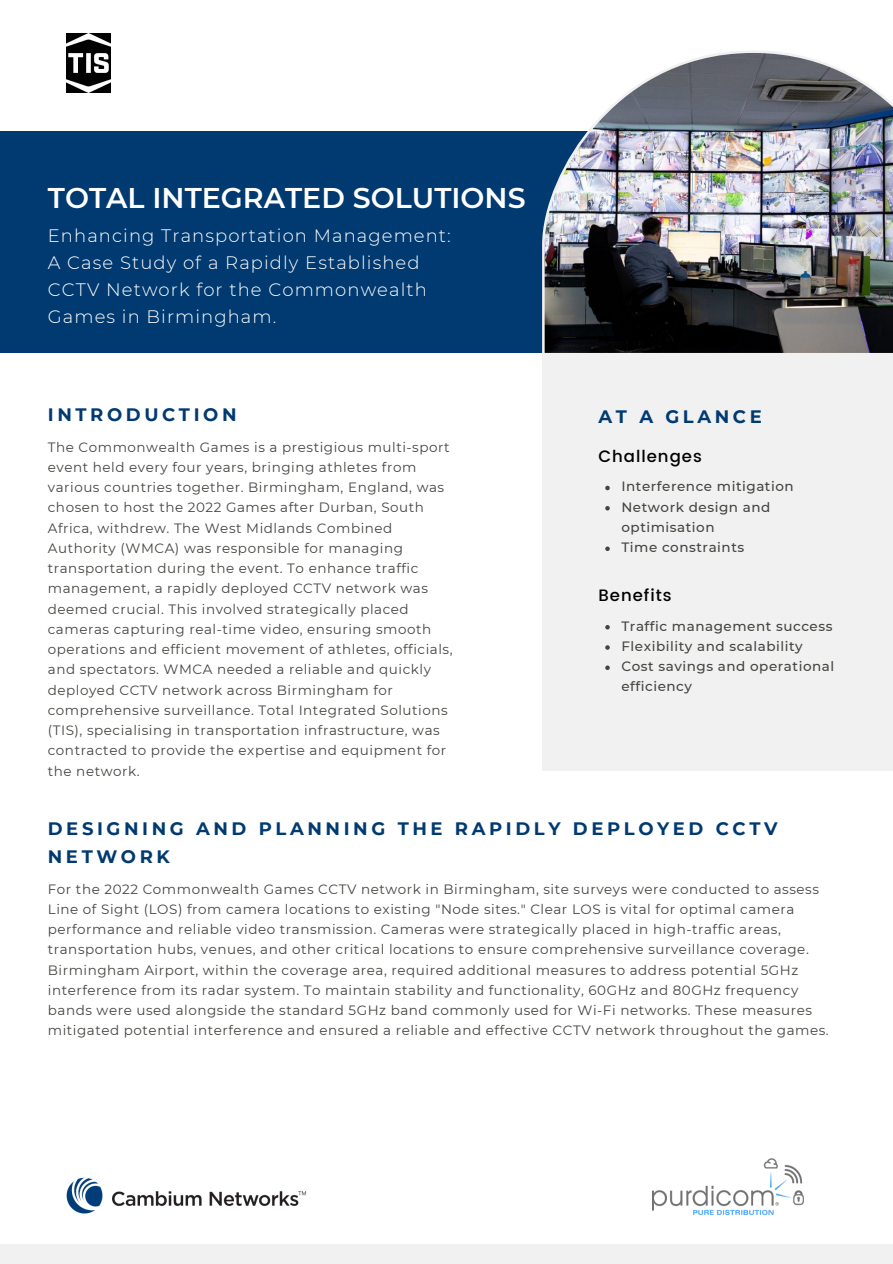
<style>
.page{position:relative;width:893px;height:1264px;background:#fff}
.page>*{position:absolute;margin:0;border:0;box-sizing:border-box;transform-origin:0 0}
.t1{font:600 28.5px "Montserrat";color:#fff}
.t2{font:300 18px/27px "Montserrat";letter-spacing:.06em;color:#fff}
.t3{font:700 18px/28.2px "Montserrat";letter-spacing:.2em;color:#003a70}
.t4{font:500 16.5px "Poppins";letter-spacing:.06em;color:#000}
.t5{font:13.5px/20.2px "Montserrat";letter-spacing:.04em;color:#444440}
.t6{font:500 13.5px/20.2px "Montserrat";letter-spacing:.04em;color:#444440}
</style>
<div class="page">
<div style="left:0;top:131px;width:892px;height:222px;background:#003a70"></div>
<div style="left:542px;top:355px;width:350px;height:415px;background:#f1f1f1"></div>
<img style="left:542px;top:51px;width:350px;height:304px">
<div style="left:0;top:1244px;width:892px;height:19px;background:#f1f1f1"></div>
<img style="left:67px;top:34px;width:43px;height:58px">
<img style="left:66px;top:1177px;width:241px;height:37px">
<img style="left:652px;top:1158px;width:151px;height:56px">
<svg style="left:605px;top:625px;width:4px;height:4px"></svg>
<svg style="left:605px;top:645px;width:4px;height:4px"></svg>
<svg style="left:605px;top:665px;width:4px;height:5px"></svg>
<svg style="left:605px;top:486px;width:4px;height:4px"></svg>
<svg style="left:605px;top:506px;width:4px;height:4px"></svg>
<svg style="left:605px;top:546px;width:4px;height:5px"></svg>
<p class="t1" style="left:48px;top:180px;width:479px">TOTAL INTEGRATED SOLUTIONS</p>
<p class="t2" style="left:48px;top:222px;width:404px">Enhancing Transportation Management:<br>A Case Study of a Rapidly Established CCTV Network for the Commonwealth Games in Birmingham.</p>
<p class="t3" style="left:48px;top:400px;width:190px">INTRODUCTION</p>
<p class="t5" style="left:48px;top:436px;width:406px">The Commonwealth Games is a prestigious multi-sport event held every four years, bringing athletes from various countries together. Birmingham, England, was chosen to host the 2022 Games after Durban, South Africa, withdrew. The West Midlands Combined Authority (WMCA) was responsible for managing transportation during the event. To enhance traffic management, a rapidly deployed CCTV network was deemed crucial. This involved strategically placed cameras capturing real-time video, ensuring smooth operations and efficient movement of athletes, officials, and spectators. WMCA needed a reliable and quickly deployed CCTV network across Birmingham for comprehensive surveillance. Total Integrated Solutions (TIS), specialising in transportation infrastructure, was contracted to provide the expertise and equipment for the network.</p>
<p class="t3" style="left:598px;top:402px;width:165px">AT A GLANCE</p>
<p class="t4" style="left:598px;top:446px;width:105px">Challenges</p>
<p class="t6" style="left:621px;top:476px;width:174px">Interference mitigation</p>
<p class="t6" style="left:621px;top:496px;width:150px">Network design and optimisation</p>
<p class="t6" style="left:621px;top:537px;width:124px">Time constraints</p>
<p class="t4" style="left:598px;top:585px;width:75px">Benefits</p>
<p class="t6" style="left:621px;top:615px;width:212px">Traffic management success</p>
<p class="t6" style="left:621px;top:636px;width:183px">Flexibility and scalability</p>
<p class="t6" style="left:621px;top:656px;width:214px">Cost savings and operational efficiency</p>
<p class="t3" style="left:48px;top:814px;width:731px">DESIGNING AND PLANNING THE RAPIDLY DEPLOYED CCTV<br>NETWORK</p>
<p class="t5" style="left:48px;top:878px;width:782px">For the 2022 Commonwealth Games CCTV network in Birmingham, site surveys were conducted to assess Line of Sight (LOS) from camera locations to existing "Node sites." Clear LOS is vital for optimal camera performance and reliable video transmission. Cameras were strategically placed in high-traffic areas, transportation hubs, venues, and other critical locations to ensure comprehensive surveillance coverage.<br>Birmingham Airport, within the coverage area, required additional measures to address potential 5GHz interference from its radar system. To maintain stability and functionality, 60GHz and 80GHz frequency bands were used alongside the standard 5GHz band commonly used for Wi-Fi networks. These measures mitigated potential interference and ensured a reliable and effective CCTV network throughout the games.</p>
</div>
